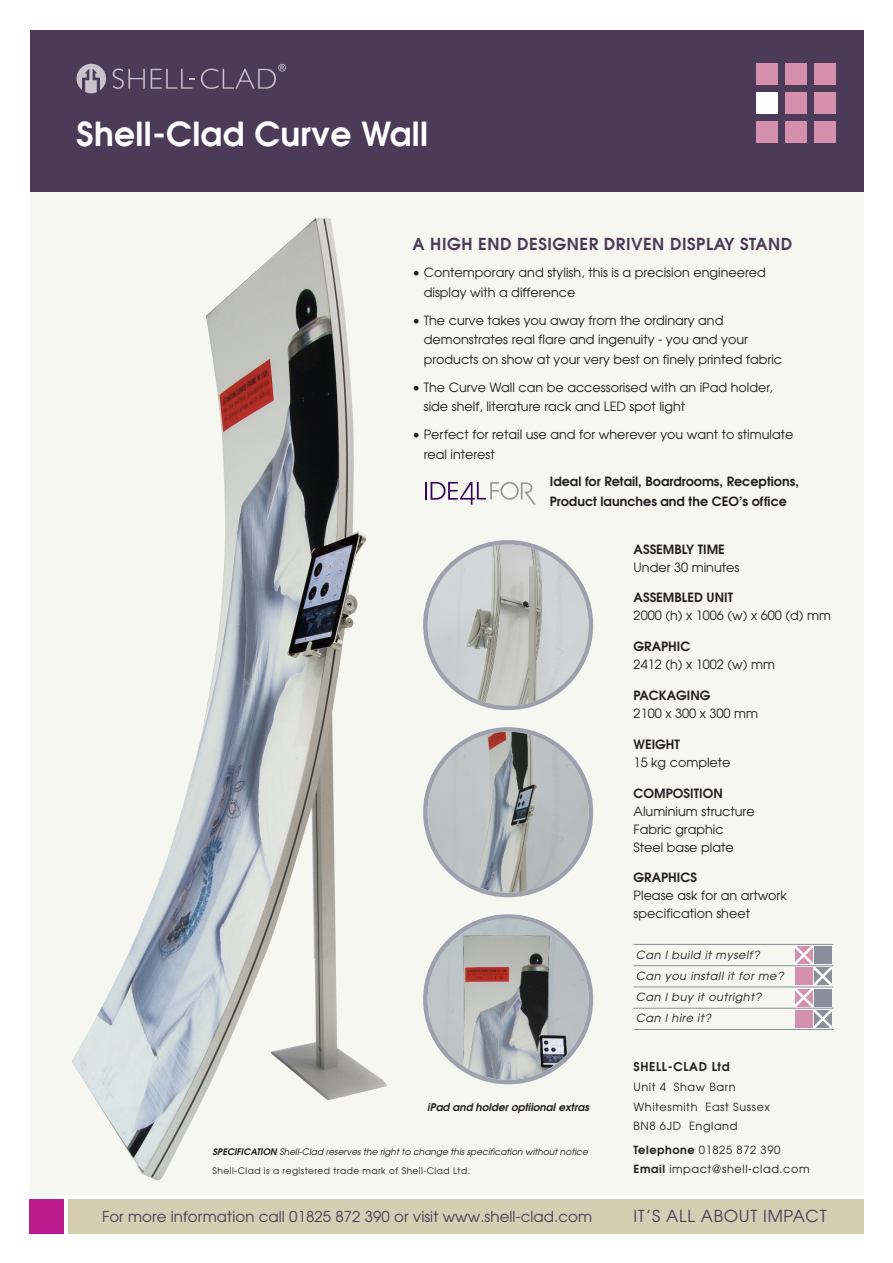
<style>
.page{position:relative;width:893px;height:1263px;background:#fff}
.page>*{position:absolute;margin:0;border:0;box-sizing:border-box;transform-origin:0 0}
.t1{font:600 33px "Avant Garde";letter-spacing:.01em;color:#fff}
.t2{font:600 16.5px "Avant Garde";letter-spacing:.03em;color:#4c3b58}
.t3{font:16.5px "Avant Garde";letter-spacing:.04em;color:#4c3b58}
.t4{font:15px "Avant Garde";letter-spacing:.005em;color:#4c3b58}
.t5{font:12.75px/19.5px "Avant Garde";color:#231f20}
.t6{font:600 12.75px/19.5px "Avant Garde";color:#231f20}
.t7{font:600 12px "Avant Garde";letter-spacing:.05em;color:#231f20}
.t8{font:11.25px/19.5px "Avant Garde";letter-spacing:.05em;color:#231f20}
.t9{font:italic 11.25px/21px "Avant Garde";letter-spacing:.05em;color:#231f20}
.t10{font:italic 600 10.5px "Avant Garde";color:#231f20}
.t11{font:italic 9px "Avant Garde";color:#231f20}
.t12{font:9px "Avant Garde";letter-spacing:.05em;color:#231f20}
.s1{font-weight:600}
</style>
<div class="page">
<div style="left:30px;top:191px;width:833px;height:1004px;background:#f7f7f2"></div>
<svg style="left:425px;top:482px;width:111px;height:23px"></svg>
<hr style="left:634px;top:944px;width:199px;height:1px;background:#8a8f9d">
<hr style="left:634px;top:965px;width:199px;height:1px;background:#8a8f9d">
<hr style="left:634px;top:986px;width:199px;height:1px;background:#8a8f9d">
<hr style="left:634px;top:1008px;width:199px;height:1px;background:#8a8f9d">
<hr style="left:634px;top:1029px;width:199px;height:1px;background:#8a8f9d">
<svg style="left:795px;top:946px;width:36px;height:81px"></svg>
<svg style="left:423px;top:540px;width:170px;height:170px"></svg>
<svg style="left:423px;top:727px;width:170px;height:170px"></svg>
<svg style="left:423px;top:914px;width:170px;height:170px"></svg>
<div style="left:30px;top:30px;width:833px;height:161px;background:#4c3b58"></div>
<div style="left:757px;top:121px;width:21px;height:21px;background:#d490ac"></div>
<div style="left:757px;top:93px;width:21px;height:21px;background:#fff"></div>
<div style="left:757px;top:64px;width:21px;height:21px;background:#d490ac"></div>
<div style="left:786px;top:121px;width:21px;height:21px;background:#d490ac"></div>
<div style="left:786px;top:93px;width:21px;height:21px;background:#d490ac"></div>
<div style="left:786px;top:64px;width:21px;height:21px;background:#d490ac"></div>
<div style="left:814px;top:121px;width:22px;height:21px;background:#d490ac"></div>
<div style="left:814px;top:93px;width:22px;height:21px;background:#d490ac"></div>
<div style="left:814px;top:64px;width:22px;height:21px;background:#d490ac"></div>
<div style="left:68px;top:1199px;width:795px;height:34px;background:#d4cfb3"></div>
<div style="left:30px;top:1199px;width:34px;height:34px;background:#bc1b8d"></div>
<svg style="left:113px;top:69px;width:32px;height:20px"></svg>
<svg style="left:77px;top:64px;width:29px;height:29px"></svg>
<svg style="left:151px;top:69px;width:44px;height:20px"></svg>
<svg style="left:201px;top:64px;width:85px;height:25px"></svg>
<img style="left:72px;top:218px;width:315px;height:963px">
<h1 class="t1" style="left:77px;top:115px;width:353px">Shell-Clad Curve Wall</h1>
<p class="t2" style="left:412px;top:235px;width:381px">A HIGH END DESIGNER DRIVEN DISPLAY STAND</p>
<p class="t5" style="left:424px;top:263px;width:344px;text-indent:-11px">• Contemporary and stylish, this is a precision engineered display with a difference</p>
<p class="t5" style="left:424px;top:311px;width:360px;text-indent:-11px">• The curve takes you away from the ordinary and demonstrates real flare and ingenuity - you and your products on show at your very best on finely printed fabric</p>
<p class="t5" style="left:424px;top:378px;width:350px;text-indent:-11px">• The Curve Wall can be accessorised with an iPad holder, side shelf, literature rack and LED spot light</p>
<p class="t5" style="left:424px;top:425px;width:371px;text-indent:-11px">• Perfect for retail use and for wherever you want to stimulate real interest</p>
<p class="t6" style="left:550px;top:472px;width:251px">Ideal for Retail, Boardrooms, Receptions,<br>Product launches and the CEO’s office</p>
<p class="t6" style="left:634px;top:540px;width:93px">ASSEMBLY TIME</p>
<p class="t5" style="left:634px;top:558px;width:107px">Under 30 minutes</p>
<p class="t6" style="left:634px;top:588px;width:101px">ASSEMBLED UNIT</p>
<p class="t5" style="left:634px;top:606px;width:199px">2000 (h) x 1006 (w) x 600 (d) mm</p>
<p class="t6" style="left:634px;top:637px;width:58px">GRAPHIC</p>
<p class="t5" style="left:634px;top:655px;width:143px">2412 (h) x 1002 (w) mm</p>
<p class="t6" style="left:634px;top:686px;width:79px">PACKAGING</p>
<p class="t5" style="left:634px;top:704px;width:126px">2100 x 300 x 300 mm</p>
<p class="t6" style="left:634px;top:735px;width:48px">WEIGHT</p>
<p class="t5" style="left:634px;top:753px;width:98px">15 kg complete</p>
<p class="t6" style="left:634px;top:783px;width:91px">COMPOSITION</p>
<p class="t5" style="left:634px;top:802px;width:123px;line-height:18px">Aluminium structure<br>Fabric graphic<br>Steel base plate</p>
<p class="t6" style="left:634px;top:868px;width:65px">GRAPHICS</p>
<p class="t5" style="left:634px;top:887px;width:155px;line-height:18px">Please ask for an artwork specification sheet</p>
<p class="t10" style="left:427px;top:1101px;width:163px">iPad and holder optiional extras</p>
<p class="t11" style="left:213px;top:1146px;width:377px"><span class="s1">SPECIFICATION</span> Shell-Clad reserves the right to change this specification without notice</p>
<p class="t12" style="left:213px;top:1165px;width:259px">Shell-Clad is a registered trade mark of Shell-Clad Ltd.</p>
<p class="t9" style="left:636px;top:944px;width:149px">Can I build it myself?<br>Can you install it for me?<br>Can I buy it outright?<br>Can I hire it?</p>
<p class="t7" style="left:634px;top:1060px;width:98px">SHELL-CLAD Ltd</p>
<p class="t8" style="left:634px;top:1078px;width:138px">Unit 4 Shaw Barn<br>Whitesmith East Sussex<br>BN8 6JD England</p>
<p class="t8" style="left:634px;top:1140px;width:178px"><span class="s1">Telephone</span> 01825 872 390<br><span class="s1">Email</span> impact@shell-clad.com</p>
<p class="t4" style="left:102px;top:1207px;width:492px">For more information call 01825 872 390 or visit www.shell-clad.com</p>
<p class="t3" style="left:634px;top:1207px;width:195px">IT’S ALL ABOUT IMPACT</p>
</div>
